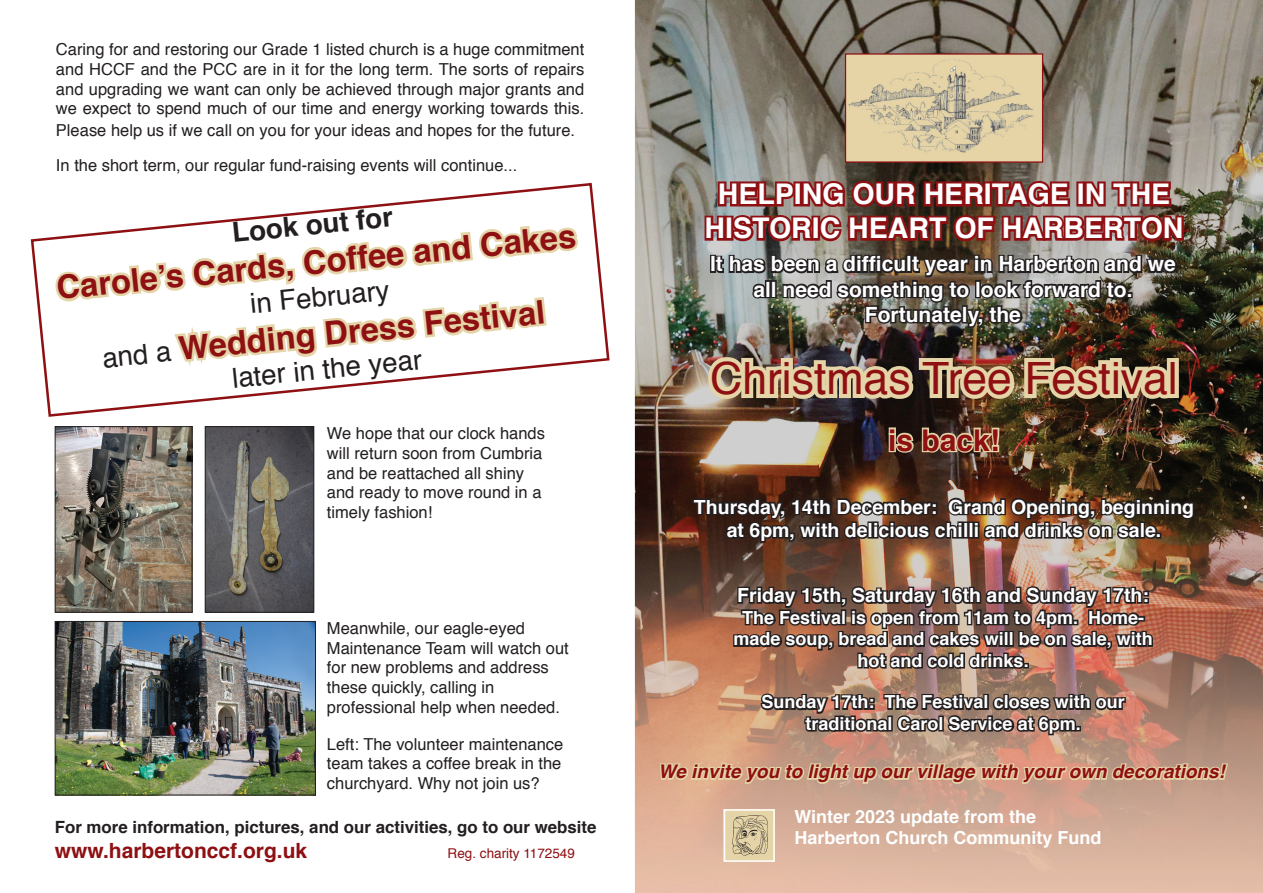
<style>
.page{position:relative;width:1263px;height:893px;background:#fff}
.page>*{position:absolute;margin:0;border:0;box-sizing:border-box;transform-origin:0 0}
.t1{font:44.55px "Helvetica";color:#8e1013}
.t2{font:700 32.7px "Helvetica";color:#8e1013}
.t3{font:700 30px "Helvetica";color:#8e1013}
.t4{font:700 28.5px/34.2px "Helvetica";color:#fff;text-align:center}
.t5{font:27.6px "Helvetica";color:#231f20}
.t6{font:700 27.6px "Helvetica";color:#231f20}
.t7{font:700 21px/25.2px "Helvetica";color:#fff;text-align:center}
.t8{font:700 21px "Helvetica";color:#8e1013}
.t9{font:700 19.5px/23.4px "Helvetica";color:#fff;text-align:center}
.t10{font:italic 700 18.75px "Helvetica";color:#8e1013}
.t11{font:700 18px/21.6px "Helvetica";color:#fff;text-align:center}
.t12{font:700 16.8px "Helvetica";color:#231f20}
.t13{font:16.5px/19.8px "Helvetica";color:#231f20}
.t14{font:13.5px "Helvetica";color:#8e1013}
.s1{font-weight:400;font-size:27.6px;color:#231f20}
</style>
<div class="page">
<img style="left:57px;top:623px;width:257px;height:170px">
<div style="left:55px;top:621px;width:261px;height:174px;border:1px solid #231f20"></div>
<img style="left:57px;top:428px;width:133px;height:183px">
<div style="left:55px;top:426px;width:137px;height:187px;border:1px solid #231f20"></div>
<img style="left:207px;top:428px;width:105px;height:183px">
<div style="left:205px;top:426px;width:109px;height:187px;border:1px solid #231f20"></div>
<img style="left:635px;top:0;width:628px;height:893px">
<img style="left:727px;top:821px;width:45px;height:38px">
<div style="left:724px;top:809px;width:51px;height:53px;border:2px solid #fff"></div>
<div style="left:846px;top:54px;width:196px;height:108px;background:#e5d4a7"></div>
<img style="left:848px;top:59px;width:186px;height:94px">
<div style="left:845px;top:53px;width:198px;height:110px;border:1px solid #8e1013"></div>
<img style="left:702px;top:160px;width:484px;height:170px">
<img style="left:732px;top:584px;width:422px;height:87px">
<svg style="left:658px;top:687px;width:572px;height:134px;background:#b8927b"></svg>
<img style="left:702px;top:351px;width:473px;height:67px">
<div style="left:1167px;top:358px;width:12px;height:40px;border:8px solid #e5d4a7"></div>
<div style="left:889px;top:427px;width:7px;height:7px;border:3px solid #e5d4a7"></div>
<div style="left:889px;top:433px;width:7px;height:19px;border:3px solid #e5d4a7"></div>
<svg style="left:894px;top:426px;width:107px;height:29px;background:#917d61"></svg>
<img style="left:691px;top:491px;width:506px;height:57px">
<svg style="left:30px;top:182px;width:580px;height:235px"></svg>
<p class="t13" style="left:56px;top:40px;width:530px;text-align:justify">Caring for and restoring our Grade 1 listed church is a huge commitment and HCCF and the PCC are in it for the long term. The sorts of repairs and upgrading we want can only be achieved through major grants and we expect to spend much of our time and energy working towards this.</p>
<p class="t13" style="left:56px;top:113px;width:521px;line-height:35.4px">Please help us if we call on you for your ideas and hopes for the future.<br>In the short term, our regular fund-raising events will continue...</p>
<h3 class="t6" style="left:230px;top:211px;width:163px;rotate:-6deg">Look out for</h3>
<h2 class="t2" style="left:54px;top:263px;width:523px;rotate:-6deg">Carole’s Cards, Coffee and Cakes</h2>
<h3 class="t5" style="left:248px;top:283px;width:141px;rotate:-6deg">in February</h3>
<h2 class="t2" style="left:100px;top:331px;width:446px;rotate:-6deg"><span class="s1">and a</span> Wedding Dress Festival</h2>
<h3 class="t5" style="left:230px;top:357px;width:192px;rotate:-6deg">later in the year</h3>
<p class="t13" style="left:327px;top:424px;width:219px">We hope that our clock hands will return soon from Cumbria and be reattached all shiny and ready to move round in a timely fashion!</p>
<p class="t13" style="left:327px;top:619px;width:243px">Meanwhile, our eagle-eyed<br>Maintenance Team will watch out for new problems and address these quickly, calling in professional help when needed.</p>
<p class="t13" style="left:327px;top:734px;width:238px;text-align:justify">Left: The volunteer maintenance team takes a coffee break in the churchyard. Why not join us?</p>
<p class="t12" style="left:55px;top:813px;width:543px">For more information, pictures, and our activities, go to our website</p>
<p class="t8" style="left:55px;top:834px;width:254px">www.harbertonccf.org.uk</p>
<p class="t14" style="left:448px;top:843px;width:129px">Reg. charity 1172549</p>
<h3 class="t4" style="left:705px;top:177px;width:480px">HELPING OUR HERITAGE IN THE<br>HISTORIC HEART OF HARBERTON</h3>
<p class="t7" style="left:710px;top:252px;width:467px">It has been a difficult year in Harberton and we all need something to look forward to.<br>Fortunately, the</p>
<h1 class="t1" style="left:710px;top:344px;width:469px">Christmas Tree Festival</h1>
<h3 class="t3" style="left:888px;top:416px;width:113px">is back!</h3>
<p class="t9" style="left:694px;top:495px;width:502px">Thursday, 14th December: Grand Opening, beginning at 6pm, with delicious chilli and drinks on sale.</p>
<p class="t9" style="left:737px;top:584px;width:413px">Friday 15th, Saturday 16th and Sunday 17th:</p>
<p class="t11" style="left:733px;top:607px;width:421px">The Festival is open from 11am to 4pm. Home&shy;made soup, bread and cakes will be on sale, with hot and cold drinks.</p>
<p class="t11" style="left:761px;top:691px;width:365px">Sunday 17th: The Festival closes with our traditional Carol Service at 6pm.</p>
<p class="t10" style="left:658px;top:756px;width:568px">We invite you to light up our village with your own decorations!</p>
<p class="t11" style="left:794px;top:806px;width:309px;text-align:left">Winter 2023 update from the<br>Harberton Church Community Fund</p>
</div>
